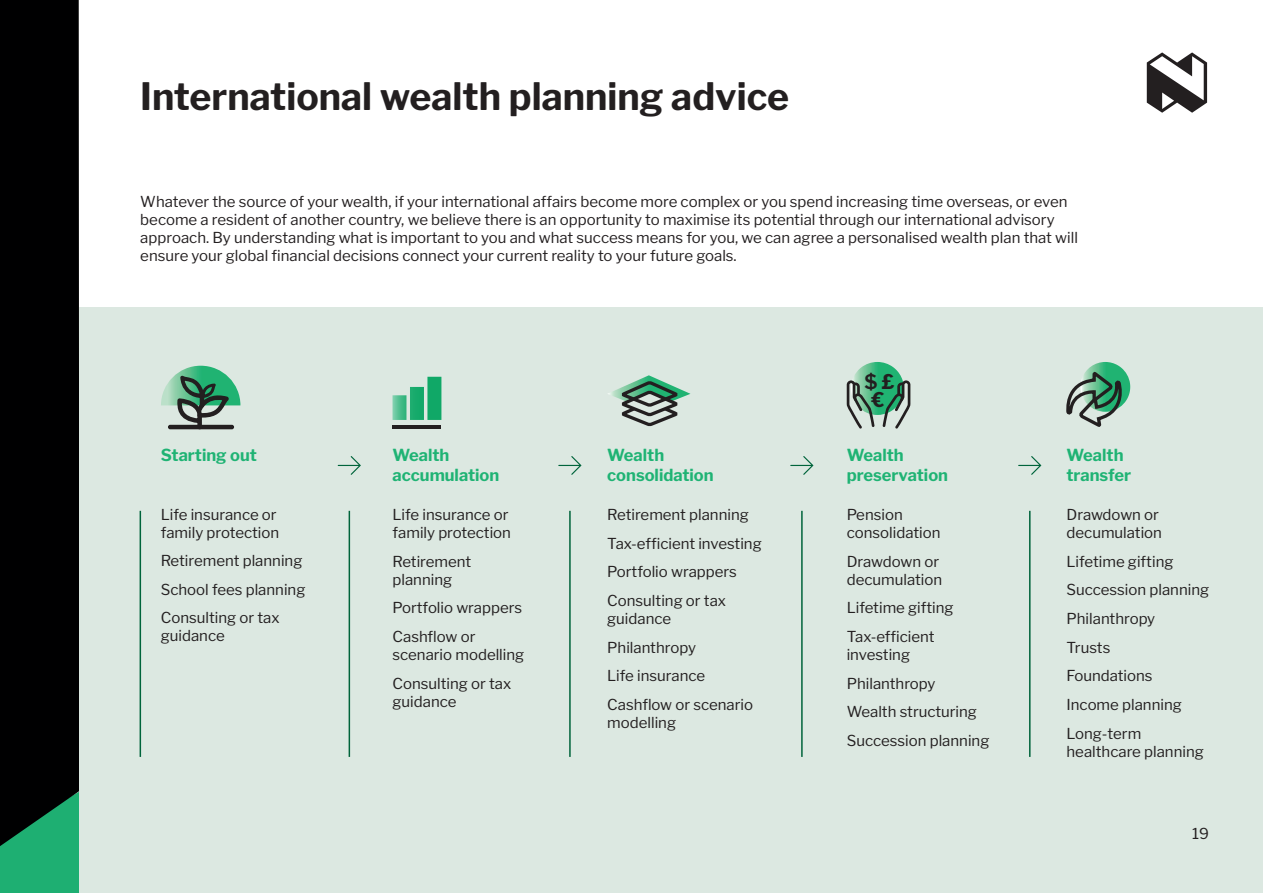
<style>
.page{position:relative;width:1263px;height:893px;background:#fff}
.page>*{position:absolute;margin:0;border:0;box-sizing:border-box;transform-origin:0 0}
.t1{font:100 37.5px "Libre Franklin";color:#231f20}
.t2{font:100 20.1px "Libre Franklin";color:#231f20}
.t3{font:100 16.5px/19.8px "Libre Franklin";color:#1fb374}
.t4{font:15px/18px "Libre Franklin";color:#231f20}
</style>
<div class="page">
<div style="left:0;top:855px;width:79px;height:38px;background:#1eaf72"></div>
<div style="left:0;top:0;width:79px;height:855px;background:#000001"></div>
<svg style="left:1146px;top:52px;width:62px;height:61px"></svg>
<div style="left:79px;top:308px;width:1184px;height:585px;background:#dce8e1"></div>
<hr style="left:349px;top:511px;width:1px;height:246px;background:#00643b">
<hr style="left:569px;top:511px;width:2px;height:246px;background:#00643b">
<hr style="left:801px;top:511px;width:2px;height:246px;background:#00643b">
<hr style="left:1029px;top:511px;width:1px;height:246px;background:#00643b">
<hr style="left:140px;top:511px;width:1px;height:246px;background:#00643b">
<svg style="left:338px;top:456px;width:23px;height:19px"></svg>
<svg style="left:558px;top:456px;width:23px;height:19px"></svg>
<svg style="left:790px;top:456px;width:23px;height:19px"></svg>
<svg style="left:1018px;top:456px;width:23px;height:19px"></svg>
<svg style="left:161px;top:366px;width:79px;height:64px"></svg>
<div style="left:200px;top:393px;width:4px;height:15px;border:2px solid #231f20;border-radius:2px"></div>
<svg style="left:847px;top:362px;width:63px;height:67px"></svg>
<img style="left:392px;top:377px;width:49px;height:43px">
<hr style="left:392px;top:425px;width:49px;height:4px;background:#231f20">
<svg style="left:1066px;top:362px;width:61px;height:65px"></svg>
<svg style="left:608px;top:375px;width:82px;height:52px"></svg>
<p class="t1" style="left:140px;top:67px;width:650px">International wealth planning advice</p>
<p class="t4" style="left:140px;top:191px;width:939px">Whatever the source of your wealth, if your international affairs become more complex or you spend increasing time overseas, or even become a resident of another country, we believe there is an opportunity to maximise its potential through our international advisory approach. By understanding what is important to you and what success means for you, we can agree a personalised wealth plan that will ensure your global financial decisions connect your current reality to your future goals.</p>
<p class="t3" style="left:161px;top:444px;width:98px">Starting out</p>
<p class="t4" style="left:161px;top:504px;width:120px">Life insurance or family protection</p>
<p class="t4" style="left:161px;top:550px;width:143px">Retirement planning</p>
<p class="t4" style="left:161px;top:579px;width:146px">School fees planning</p>
<p class="t4" style="left:161px;top:608px;width:120px">Consulting or tax guidance</p>
<p class="t3" style="left:392px;top:444px;width:108px">Wealth accumulation</p>
<p class="t4" style="left:392px;top:504px;width:120px">Life insurance or family protection</p>
<p class="t4" style="left:392px;top:551px;width:80px">Retirement planning</p>
<p class="t4" style="left:392px;top:598px;width:131px">Portfolio wrappers</p>
<p class="t4" style="left:392px;top:626px;width:133px">Cashflow or scenario modelling</p>
<p class="t4" style="left:392px;top:673px;width:120px">Consulting or tax guidance</p>
<p class="t3" style="left:607px;top:444px;width:108px">Wealth consolidation</p>
<p class="t4" style="left:607px;top:504px;width:143px">Retirement planning</p>
<p class="t4" style="left:607px;top:533px;width:156px">Tax-efficient investing</p>
<p class="t4" style="left:607px;top:562px;width:131px">Portfolio wrappers</p>
<p class="t4" style="left:607px;top:590px;width:120px">Consulting or tax guidance</p>
<p class="t4" style="left:607px;top:637px;width:90px">Philanthropy</p>
<p class="t4" style="left:607px;top:665px;width:100px">Life insurance</p>
<p class="t4" style="left:607px;top:694px;width:147px">Cashflow or scenario modelling</p>
<p class="t2" style="left:864px;top:366px;width:32px">$£</p>
<p class="t2" style="left:871px;top:384px;width:15px">€</p>
<p class="t3" style="left:847px;top:444px;width:103px">Wealth preservation</p>
<p class="t4" style="left:847px;top:504px;width:95px">Pension consolidation</p>
<p class="t4" style="left:847px;top:551px;width:97px">Drawdown or decumulation</p>
<p class="t4" style="left:847px;top:598px;width:108px">Lifetime gifting</p>
<p class="t4" style="left:847px;top:626px;width:89px">Tax-efficient investing</p>
<p class="t4" style="left:847px;top:673px;width:90px">Philanthropy</p>
<p class="t4" style="left:847px;top:701px;width:132px">Wealth structuring</p>
<p class="t4" style="left:847px;top:730px;width:144px">Succession planning</p>
<p class="t3" style="left:1066px;top:444px;width:66px">Wealth transfer</p>
<p class="t4" style="left:1066px;top:504px;width:97px">Drawdown or decumulation</p>
<p class="t4" style="left:1066px;top:551px;width:108px">Lifetime gifting</p>
<p class="t4" style="left:1066px;top:580px;width:144px">Succession planning</p>
<p class="t4" style="left:1066px;top:608px;width:90px">Philanthropy</p>
<p class="t4" style="left:1066px;top:637px;width:45px">Trusts</p>
<p class="t4" style="left:1066px;top:665px;width:88px">Foundations</p>
<p class="t4" style="left:1066px;top:694px;width:117px">Income planning</p>
<p class="t4" style="left:1066px;top:723px;width:139px">Long-term healthcare planning</p>
<p class="t4" style="left:1192px;top:824px;width:18px">19</p>
</div>
